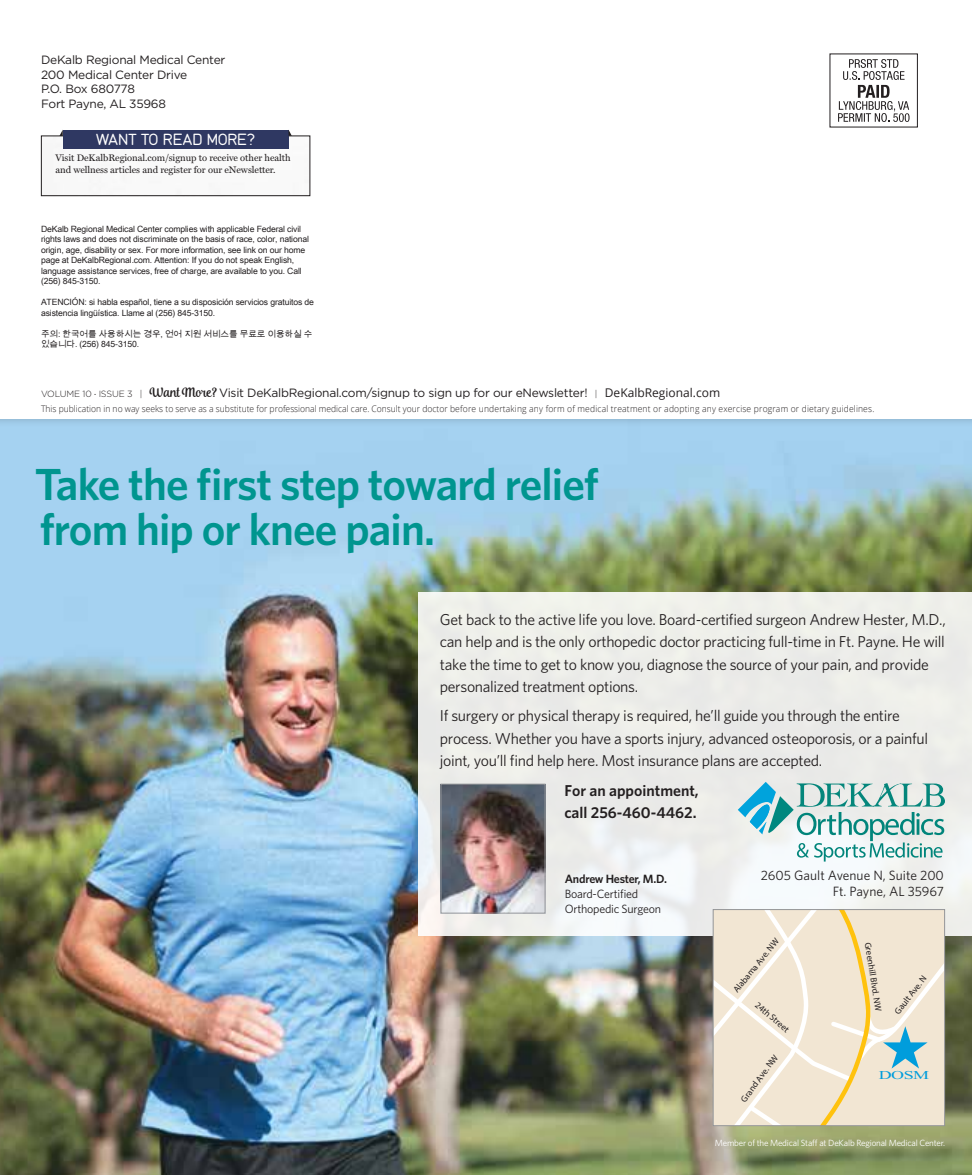
<style>
.page{position:relative;width:972px;height:1175px;background:#fff}
.page>*{position:absolute;margin:0;border:0;box-sizing:border-box;transform-origin:0 0}
.t1{font:600 45px/45px "Whitney";letter-spacing:-.02em;color:#00958f}
.t2{font:16.8px "Din 17";letter-spacing:.005em;color:#fff}
.t3{font:15.75px/22.5px "Whitney";letter-spacing:-.02em;color:#231f20}
.t4{font:600 15.75px/22.5px "Whitney";color:#231f20}
.t5{font:13.5px/16.5px "Whitney";color:#231f20;text-align:right}
.t6{font:12px/14.4px "Gotham";letter-spacing:-.02em;color:#231f20}
.t7{font:12px/15px "Whitney";letter-spacing:-.02em;color:#231f20}
.t8{font:600 12px "Whitney";letter-spacing:-.02em;color:#231f20}
.t9{font:12px "Times New Roman";color:#009ddc;scale:1.5 1}
.t10{font:9.6px/11.6px "Miller Text";letter-spacing:-.005em;color:#231f20}
.t11{font:300 9px "Open Sans";letter-spacing:.02em;color:#231f20;scale:.95 1}
.t12{font:9px "Myriad Pro";color:#231f20}
.t13{font:9px "Whitney";letter-spacing:-.02em;color:#fff}
.t14{font:8.7px/10.5px "Arial Unicode MS";letter-spacing:-.015em;color:#231f20}
.s1{font-weight:300;font-size:9px}
.s2{font-weight:300;font-size:4.5px}
.s3{font-family:"Andalusia";font-size:13.5px}
.s4{font-family:"Open Sans"}
</style>
<div class="page">
<img style="left:0;top:427px;width:972px;height:747px">
<div style="left:418px;top:592px;width:554px;height:344px;background:linear-gradient(to bottom,#ebece6,#eff1f1)"></div>
<img style="left:443px;top:785px;width:100px;height:126px">
<div style="left:441px;top:783px;width:104px;height:130px;border:1px solid #939598"></div>
<svg style="left:715px;top:911px;width:228px;height:213px;background:#efe6d2"></svg>
<div style="left:713px;top:909px;width:232px;height:217px;border:1px solid #939598"></div>
<svg style="left:738px;top:782px;width:207px;height:79px"></svg>
<div style="left:0;top:0;width:972px;height:427px;background:#231f20;opacity:.2"></div>
<div style="left:0;top:0;width:972px;height:418px;background:#fff"></div>
<img style="left:63px;top:148px;width:226px;height:1px">
<div style="left:41px;top:136px;width:269px;height:60px;border:1px solid #231f20"></div>
<div style="left:63px;top:130px;width:226px;height:18px;background:#2f3862"></div>
<svg style="left:59px;top:130px;width:4px;height:6px"></svg>
<svg style="left:289px;top:130px;width:3px;height:6px"></svg>
<svg style="left:838px;top:59px;width:72px;height:63px"></svg>
<h3 class="t6" style="left:41px;top:53px;width:186px">DeKalb Regional Medical Center<br>200 Medical Center Drive<br>P.O. Box 680778<br>Fort Payne, AL 35968</h3>
<h2 class="t2" style="left:96px;top:128px;width:160px">WANT TO READ MORE?</h2>
<p class="t10" style="left:55px;top:152px;width:237px">Visit DeKalbRegional.com/signup to receive other health and wellness articles and register for our eNewsletter.</p>
<p class="t14" style="left:41px;top:223px;width:269px">DeKalb Regional Medical Center complies with applicable Federal civil rights laws and does not discriminate on the basis of race, color, national origin, age, disability or sex. For more information, see link on our home page at DeKalbRegional.com. Attention: If you do not speak English, language assistance services, free of charge, are available to you. Call (256) 845-3150.</p>
<p class="t14" style="left:41px;top:297px;width:275px">ATENCIÓN: si habla español, tiene a su disposición servicios gratuitos de asistencia lingüística. Llame al (256) 845-3150.</p>
<p class="t14" style="left:41px;top:328px;width:273px">주의: 한국어를 사용하시는 경우, 언어 지원 서비스를 무료로 이용하실 수 있습니다. (256) 845-3150.</p>
<h3 class="t6" style="left:41px;top:386px;width:681px"><span class="s1">VOLUME 10</span> <span class="s2">•</span> <span class="s1">ISSUE 3 |</span> <span class="s3">Want More?</span> Visit DeKalbRegional.com/signup to sign up for our eNewsletter! <span class="s1">|</span> <span class="s4">DeKalbRegional.com</span></h3>
<p class="t11" style="left:41px;top:402px;width:879px">This publication in no way seeks to serve as a substitute for professional medical care. Consult your doctor before undertaking any form of medical treatment or adopting any exercise program or dietary guidelines.</p>
<h1 class="t1" style="left:35px;top:461px;width:565px">Take the first step toward relief from hip or knee pain.</h1>
<p class="t3" style="left:440px;top:607px;width:507px">Get back to the active life you love. Board-certified surgeon Andrew Hester, M.D., can help and is the only orthopedic doctor practicing full-time in Ft. Payne. He will take the time to get to know you, diagnose the source of your pain, and provide personalized treatment options.</p>
<h3 class="t3" style="left:440px;top:704px;width:490px">If surgery or physical therapy is required, he’ll guide you through the entire process. Whether you have a sports injury, advanced osteoporosis, or a painful joint, you’ll find help here. Most insurance plans are accepted.</h3>
<h3 class="t4" style="left:564px;top:778px;width:136px">For an appointment, call 256-460-4462.</h3>
<h3 class="t8" style="left:565px;top:871px;width:104px">Andrew Hester, M.D.</h3>
<h3 class="t7" style="left:565px;top:886px;width:98px">Board-Certified<br>Orthopedic Surgeon</h3>
<h3 class="t5" style="left:761px;top:866px;width:185px">2605 Gault Avenue N, Suite 200<br>Ft. Payne, AL 35967</h3>
<p class="t12" style="left:731px;top:987px;width:68px;rotate:-51deg">Alabama Ave. NW</p>
<p class="t12" style="left:760px;top:999px;width:43px;rotate:41deg">24th Street</p>
<p class="t12" style="left:738px;top:1097px;width:58px;rotate:-54deg">Grand Ave. NW</p>
<p class="t12" style="left:873px;top:941px;width:71px;rotate:81deg">Greenhill Blvd. NW</p>
<p class="t12" style="left:892px;top:1009px;width:47px;rotate:-52deg">Gault Ave. N</p>
<h3 class="t9" style="left:879px;top:1066px;width:35px">DOSM</h3>
<p class="t13" style="left:715px;top:1137px;width:232px">Member of the Medical Staff at DeKalb Regional Medical Center.</p>
</div>
